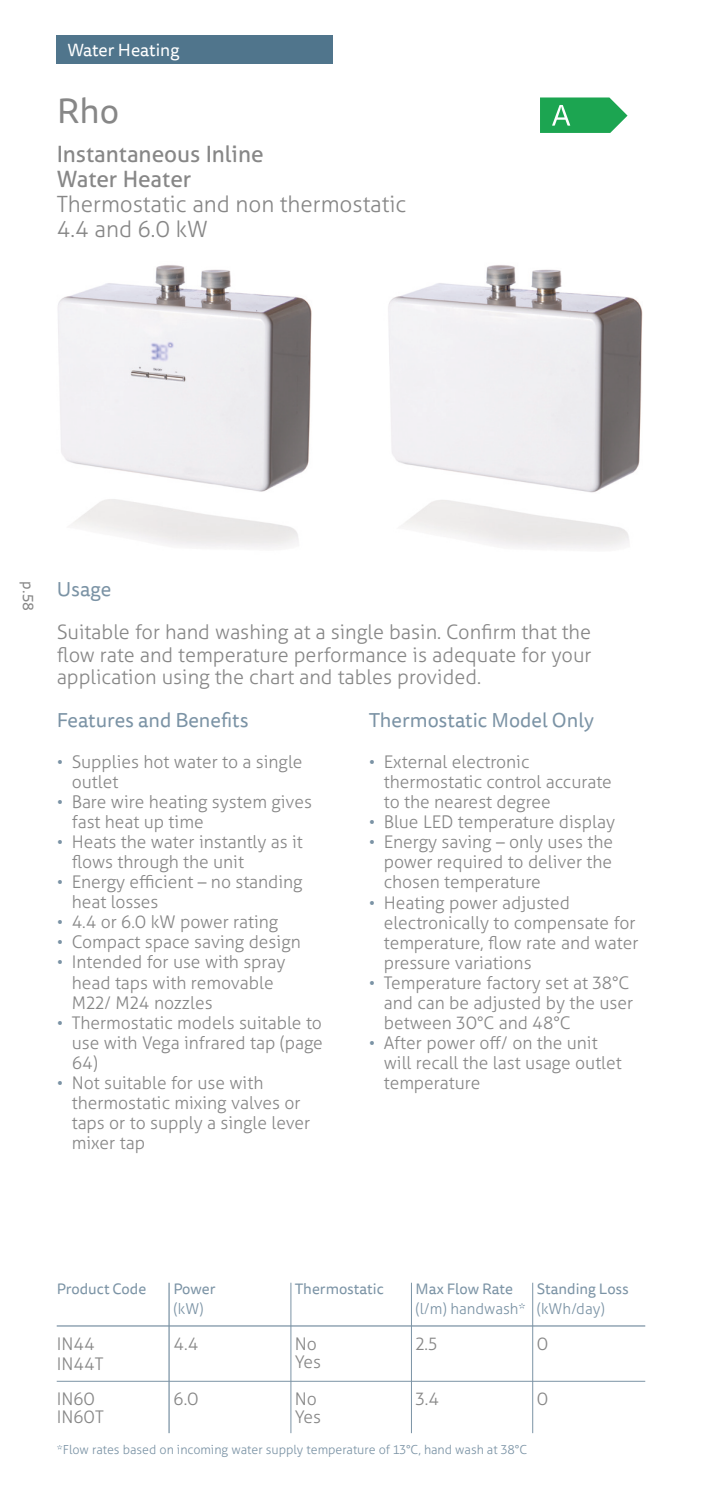
<style>
.page{position:relative;width:702px;height:1489px;background:#fff}
.page>*{position:absolute;margin:0;border:0;box-sizing:border-box;transform-origin:0 0}
.t1{font:35px "Tisa Sans Pro";color:#878787}
.t2{font:300 22.5px/25px "Aller";color:#878787}
.t3{font:22.5px/25px "Aller";color:#878787}
.t4{font:300 20px/22.5px "Aller";color:#878787;text-align:justify}
.t5{font:20px "Tisa Sans Pro";color:#7b93a5}
.t6{font:300 17.5px/20px "Aller";color:#878787}
.t7{font:17.5px "Tisa Sans Pro";color:#fff}
.t8{font:300 17.5px "Aller";color:#878787}
.t9{font:15px "Tisa Sans Pro";color:#7b93a5}
.t10{font:300 15px "Aller";color:#7b93a5}
.t11{font:15px "Tisa Sans Pro";color:#878787}
.t12{font:300 12.5px "Aller";color:#7b93a5}
.s1{color:#7b93a5}
.s2{font-style:inherit}
</style>
<div class="page">
<img style="left:58px;top:265px;width:254px;height:283px">
<img style="left:388px;top:265px;width:255px;height:284px">
<svg style="left:540px;top:97px;width:87px;height:36px;background:#3db26a"></svg>
<hr style="left:57px;top:1380px;width:588px;height:1px;background:#7b93a5">
<hr style="left:57px;top:1325px;width:588px;height:1px;background:#7b93a5">
<hr style="left:168px;top:1282px;width:2px;height:150px;background:#7b93a5">
<hr style="left:290px;top:1282px;width:1px;height:150px;background:#7b93a5">
<hr style="left:411px;top:1282px;width:1px;height:150px;background:#7b93a5">
<hr style="left:532px;top:1282px;width:1px;height:150px;background:#7b93a5">
<div style="left:57px;top:35px;width:276px;height:29px;background:#50758c"></div>
<p class="t7" style="left:67px;top:38px;width:114px">Water Heating</p>
<h1 class="t1" style="left:57px;top:87px;width:64px">Rho</h1>
<p class="t3" style="left:57px;top:141px;width:208px">Instantaneous Inline<br>Water Heater</p>
<p class="t2" style="left:57px;top:191px;width:351px">Thermostatic and non thermostatic<br>4.4 and 6.0 kW</p>
<p class="t11" style="left:38px;top:581px;width:31px;rotate:90deg">p. 58</p>
<p class="t5" style="left:57px;top:575px;width:56px">Usage</p>
<p class="t4" style="left:57px;top:620px;width:536px">Suitable for hand washing at a single basin. Confirm that the flow rate and temperature performance is adequate for your application using the chart and tables provided.</p>
<p class="t5" style="left:57px;top:706px;width:193px">Features and Benefits</p>
<p class="t5" style="left:369px;top:706px;width:227px">Thermostatic Model Only</p>
<p class="t6" style="left:72px;top:752px;width:232px;text-indent:-15px"><span class="s1">•</span> Supplies hot water to a single outlet</p>
<p class="t6" style="left:72px;top:792px;width:242px;text-indent:-15px"><span class="s1">•</span> Bare wire heating system gives fast heat up time</p>
<p class="t6" style="left:72px;top:832px;width:233px;text-indent:-15px"><span class="s1">•</span> Heats the water instantly as it flows through the unit</p>
<p class="t6" style="left:72px;top:872px;width:232px;text-indent:-15px"><span class="s1">•</span> Energy efficient – no standing heat losses</p>
<p class="t6" style="left:57px;top:912px;width:223px"><span class="s1">•</span> 4.4 or 6.0 kW power rating</p>
<p class="t6" style="left:57px;top:932px;width:245px"><span class="s1">•</span> Compact space saving design</p>
<p class="t6" style="left:72px;top:952px;width:215px;text-indent:-15px"><span class="s1">•</span> Intended for use with spray head taps with removable<br>M22/ M24 nozzles</p>
<p class="t6" style="left:72px;top:1012px;width:253px;text-align:justify;text-indent:-15px"><span class="s1">•</span> Thermostatic models suitable to use with Vega infrared tap (page 64)</p>
<p class="t6" style="left:72px;top:1072px;width:240px;text-indent:-15px"><span class="s1">•</span> Not suitable for use with thermostatic mixing valves or taps or to supply a single lever mixer tap</p>
<p class="t6" style="left:384px;top:752px;width:230px;text-indent:-15px"><span class="s1">•</span> External electronic thermostatic control accurate to the nearest degree</p>
<p class="t6" style="left:369px;top:812px;width:248px"><span class="s1">•</span> Blue LED temperature display</p>
<p class="t6" style="left:384px;top:832px;width:231px;text-align:justify;text-indent:-15px"><span class="s1">•</span> Energy saving – only uses the power required to deliver the chosen temperature</p>
<p class="t6" style="left:384px;top:892px;width:256px;text-indent:-15px"><span class="s1">•</span> Heating power adjusted electronically to compensate for temperature, flow rate and water pressure variations</p>
<p class="t6" style="left:384px;top:972px;width:251px;text-indent:-15px"><span class="s1">•</span> Temperature factory set at 38°C and can be adjusted by the user between 30°C and 48°C</p>
<p class="t6" style="left:384px;top:1032px;width:239px;text-indent:-15px"><span class="s1">•</span> After power off/ on the unit will recall the last usage outlet temperature</p>
<p class="t9" style="left:57px;top:1278px;width:91px">Product Code</p>
<p class="t9" style="left:536px;top:1278px;width:94px">Standing Loss</p>
<p class="t10" style="left:536px;top:1298px;width:70px">(kWh/day)</p>
<p class="t9" style="left:173px;top:1278px;width:43px">Power</p>
<p class="t9" style="left:295px;top:1278px;width:91px">Thermostatic</p>
<p class="t10" style="left:173px;top:1298px;width:32px">(kW)</p>
<p class="t9" style="left:415px;top:1278px;width:99px">Max Flow Rate</p>
<p class="t10" style="left:415px;top:1298px;width:112px">(l/m) handwash*</p>
<p class="t6" style="left:536px;top:1333px;width:13px">0</p>
<p class="t6" style="left:57px;top:1333px;width:48px">IN44<br>IN44T</p>
<p class="t6" style="left:415px;top:1333px;width:23px">2.5</p>
<p class="t6" style="left:415px;top:1388px;width:25px">3.4</p>
<p class="t6" style="left:173px;top:1333px;width:27px">4.4</p>
<p class="t6" style="left:295px;top:1335px;width:28px;line-height:17.5px">No<br>Yes</p>
<p class="t6" style="left:295px;top:1389px;width:28px;line-height:17.5px">No<br>Yes</p>
<p class="t8" style="left:57px;top:1387px;width:40px">IN<span class="s2">60</span></p>
<p class="t6" style="left:536px;top:1388px;width:13px">0</p>
<p class="t6" style="left:57px;top:1405px;width:48px">IN60T</p>
<p class="t6" style="left:174px;top:1388px;width:27px">6.0</p>
<p class="t12" style="left:57px;top:1441px;width:472px">*Flow rates based on incoming water supply temperature of 13°C, hand wash at 38°C</p>
</div>
